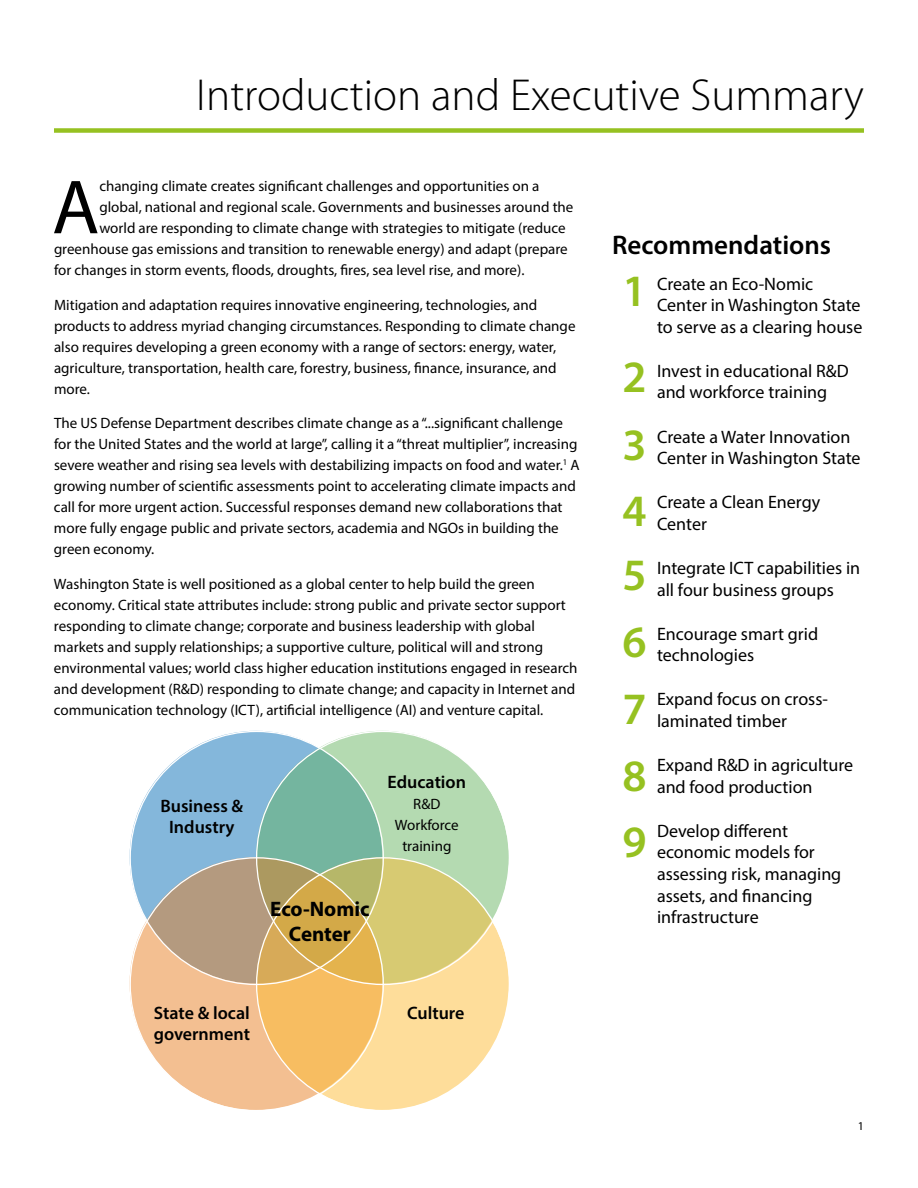
<style>
.page{position:relative;width:918px;height:1188px;background:#fff}
.page>*{position:absolute;margin:0;border:0;box-sizing:border-box;transform-origin:0 0}
.t1{font:77.25px "Myriad Pro";color:#000}
.t2{font:300 45px "Myriad Pro";color:#000}
.t3{font:600 45px/66px "Myriad Pro";color:#96c121}
.t4{font:600 27px "Myriad Pro";color:#000}
.t5{font:700 21px/25.2px "Myriad Pro";letter-spacing:-.005em;color:#000;text-align:center}
.t6{font:18px/21.6px "Myriad Pro";color:#000}
.t7{font:600 18px/21px "Myriad Pro";color:#000;text-align:center}
.t8{font:15px/21px "Myriad Pro";color:#000}
.t9{font:12px "Myriad Pro";color:#000}
</style>
<div class="page">
<div style="left:54px;top:128px;width:810px;height:5px;background:#96c121"></div>
<div style="left:130px;top:731px;width:252px;height:253px;background:#84b7db;border-radius:50%"></div>
<svg style="left:256px;top:731px;width:253px;height:253px;background:#9ecdab"></svg>
<svg style="left:130px;top:857px;width:252px;height:253px;background:#d9b189"></svg>
<svg style="left:256px;top:857px;width:253px;height:253px;background:#ebc97a"></svg>
<h2 class="t2" style="left:196px;top:71px;width:669px">Introduction and Executive Summary</h2>
<h1 class="t1" style="left:52px;top:160px;width:49px">A</h1>
<p class="t8" style="left:99px;top:175px;width:442px">changing climate creates significant challenges and opportunities on a</p>
<p class="t8" style="left:99px;top:196px;width:476px">global, national and regional scale. Governments and businesses around the</p>
<p class="t8" style="left:99px;top:217px;width:468px">world are responding to climate change with strategies to mitigate (reduce</p>
<p class="t8" style="left:54px;top:238px;width:515px">greenhouse gas emissions and transition to renewable energy) and adapt (prepare</p>
<p class="t8" style="left:54px;top:259px;width:472px">for changes in storm events, floods, droughts, fires, sea level rise, and more).</p>
<p class="t8" style="left:54px;top:294px;width:523px">Mitigation and adaptation requires innovative engineering, technologies, and products to address myriad changing circumstances. Responding to climate change also requires developing a green economy with a range of sectors: energy, water, agriculture, transportation, health care, forestry, business, finance, insurance, and more.</p>
<p class="t8" style="left:54px;top:412px;width:527px">The US Defense Department describes climate change as a “...significant challenge for the United States and the world at large”, calling it a “threat multiplier”, increasing severe weather and rising sea levels with destabilizing impacts on food and water.<sup>1</sup> A growing number of scientific assessments point to accelerating climate impacts and call for more urgent action. Successful responses demand new collaborations that more fully engage public and private sectors, academia and NGOs in building the green economy.</p>
<p class="t8" style="left:54px;top:573px;width:525px">Washington State is well positioned as a global center to help build the green economy. Critical state attributes include: strong public and private sector support responding to climate change; corporate and business leadership with global markets and supply relationships; a supportive culture, political will and strong environmental values; world class higher education institutions engaged in research and development (R&amp;D) responding to climate change; and capacity in Internet and communication technology (ICT), artificial intelligence (AI) and venture capital.</p>
<p class="t7" style="left:161px;top:795px;width:84px">Business &amp;<br>Industry</p>
<h3 class="t5" style="left:270px;top:895px;width:101px">Eco-Nomic<br>Center</h3>
<p class="t7" style="left:388px;top:771px;width:80px">Education</p>
<p class="t8" style="left:395px;top:793px;width:65px;text-align:center">R&amp;D<br>Workforce training</p>
<p class="t7" style="left:154px;top:1002px;width:98px;text-align:left">State &amp; local government</p>
<p class="t7" style="left:407px;top:1002px;width:59px">Culture</p>
<h3 class="t4" style="left:612px;top:228px;width:221px">Recommendations</h3>
<p class="t6" style="left:657px;top:272px;width:207px">Create an Eco-Nomic<br>Center in Washington State to serve as a clearing house</p>
<p class="t6" style="left:657px;top:360px;width:193px">Invest in educational R&amp;D and workforce training</p>
<p class="t6" style="left:657px;top:425px;width:205px">Create a Water Innovation<br>Center in Washington State</p>
<p class="t6" style="left:657px;top:491px;width:165px">Create a Clean Energy<br>Center</p>
<p class="t6" style="left:657px;top:557px;width:205px">Integrate ICT capabilities in all four business groups</p>
<p class="t6" style="left:657px;top:622px;width:163px">Encourage smart grid technologies</p>
<p class="t6" style="left:657px;top:688px;width:173px">Expand focus on cross&shy;laminated timber</p>
<p class="t6" style="left:657px;top:754px;width:198px">Expand R&amp;D in agriculture and food production</p>
<p class="t6" style="left:657px;top:820px;width:186px">Develop different economic models for assessing risk, managing assets, and financing infrastructure</p>
<h2 class="t3" style="left:622px;top:247px;width:26px;line-height:85.5px">1<br>2</h2>
<h2 class="t3" style="left:622px;top:411px;width:26px;text-align:justify">3<br>4<br>5<br>6<br>7<br>8<br>9</h2>
<p class="t9" style="left:858px;top:1118px;width:8px">1</p>
</div>
